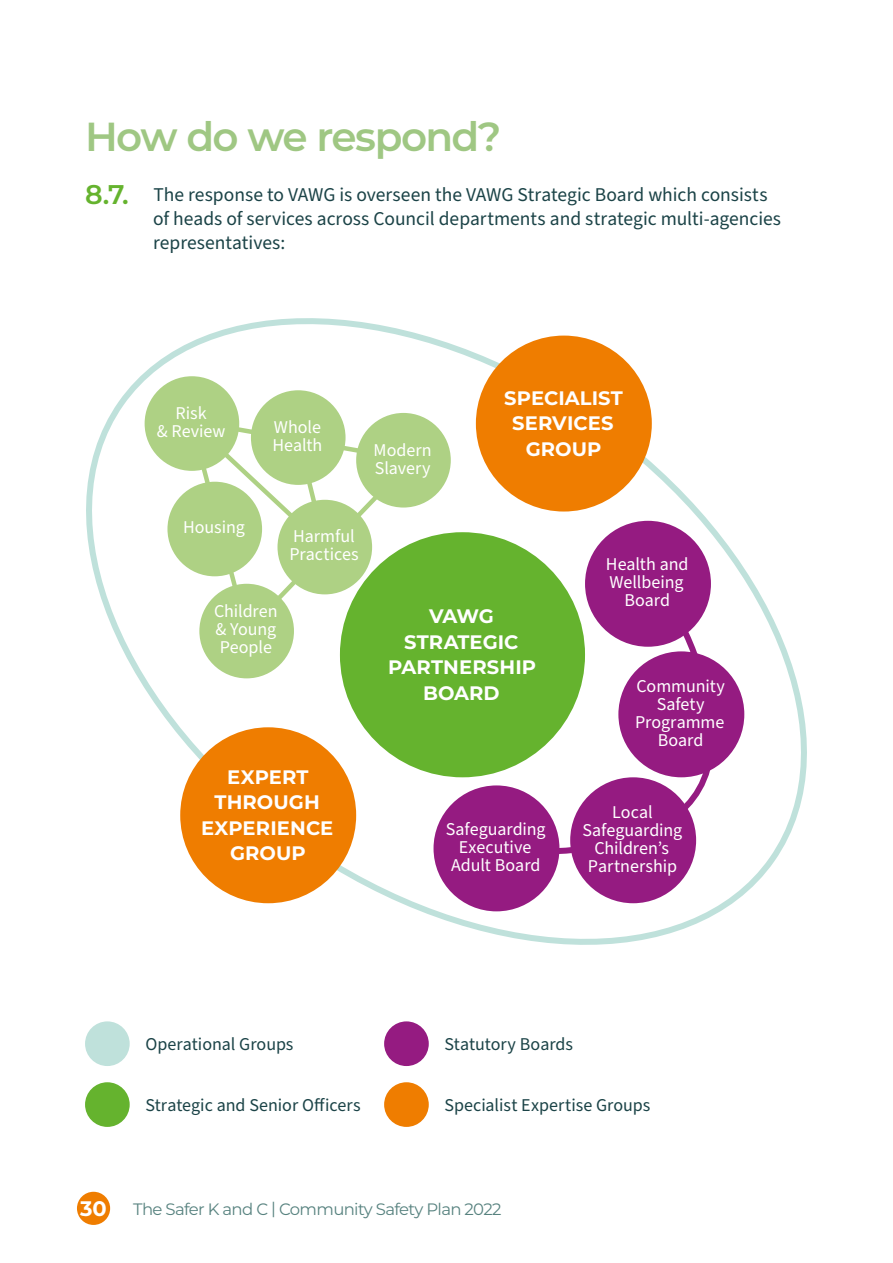
<style>
.page{position:relative;width:893px;height:1263px;background:#fff}
.page>*{position:absolute;margin:0;border:0;box-sizing:border-box;transform-origin:0 0}
.t1{font:600 40.5px "Montserrat";letter-spacing:-.04em;color:#9fc783}
.t2{font:700 21px "Montserrat";color:#fff}
.t3{font:19.5px/24px "Source Sans Pro";color:#1b4347}
.t4{font:700 19.5px/25.5px "Montserrat";letter-spacing:.005em;color:#fff;text-align:center}
.t5{font:18px/18px "Source Sans Pro";color:#fff;text-align:center}
.t6{font:18px "Source Sans Pro";color:#1b4347}
.t7{font:16.5px "Montserrat";letter-spacing:-.04em;color:#57827f}
.s1{font-family:"Montserrat";font-weight:600;font-size:27px;color:#65b32e}
</style>
<div class="page">
<svg style="left:86px;top:318px;width:721px;height:627px"></svg>
<div style="left:476px;top:336px;width:176px;height:175px;background:#ef7d00;border-radius:50%"></div>
<div style="left:180px;top:727px;width:176px;height:176px;background:#ef7d00;border-radius:50%"></div>
<div style="left:340px;top:532px;width:245px;height:245px;background:#65b32e;border-radius:50%"></div>
<div style="left:433px;top:785px;width:126px;height:126px;background:#951b81;border-radius:50%"></div>
<div style="left:570px;top:777px;width:126px;height:126px;background:#951b81;border-radius:50%"></div>
<div style="left:618px;top:651px;width:126px;height:126px;background:#951b81;border-radius:50%"></div>
<div style="left:585px;top:521px;width:126px;height:126px;background:#951b81;border-radius:50%"></div>
<svg style="left:186px;top:416px;width:232px;height:222px"></svg>
<div style="left:145px;top:376px;width:94px;height:95px;background:#aed184;border-radius:50%"></div>
<div style="left:167px;top:482px;width:95px;height:94px;background:#aed184;border-radius:50%"></div>
<div style="left:251px;top:390px;width:95px;height:95px;background:#aed184;border-radius:50%"></div>
<div style="left:356px;top:413px;width:95px;height:94px;background:#aed184;border-radius:50%"></div>
<div style="left:277px;top:500px;width:95px;height:94px;background:#aed184;border-radius:50%"></div>
<div style="left:199px;top:584px;width:95px;height:94px;background:#aed184;border-radius:50%"></div>
<div style="left:77px;top:1192px;width:33px;height:33px;background:#ef7d00;border-radius:50%"></div>
<div style="left:85px;top:1021px;width:45px;height:45px;background:#bfe1db;border-radius:50%"></div>
<div style="left:85px;top:1082px;width:45px;height:45px;background:#65b32e;border-radius:50%"></div>
<div style="left:384px;top:1021px;width:45px;height:45px;background:#951b81;border-radius:50%"></div>
<div style="left:384px;top:1082px;width:45px;height:45px;background:#ef7d00;border-radius:50%"></div>
<h1 class="t1" style="left:85px;top:108px;width:418px">How do we respond?</h1>
<p class="t3" style="left:153px;top:183px;width:629px;text-indent:-68px"><span class="s1">8.7.</span> The response to VAWG is overseen the VAWG Strategic Board which consists of heads of services across Council departments and strategic multi-agencies representatives:</p>
<p class="t5" style="left:157px;top:404px;width:70px">Risk<br>&amp; Review</p>
<p class="t5" style="left:272px;top:419px;width:51px;text-align:left">Whole<br>Health</p>
<p class="t5" style="left:374px;top:441px;width:60px;text-align:left">Modern<br>Slavery</p>
<p class="t4" style="left:504px;top:384px;width:120px">SPECIALIST<br>SERVICES<br>GROUP</p>
<p class="t5" style="left:183px;top:519px;width:63px">Housing</p>
<p class="t5" style="left:289px;top:528px;width:71px;text-align:left">Harmful<br>Practices</p>
<p class="t5" style="left:214px;top:603px;width:65px;text-align:justify">Children &amp; Young People</p>
<p class="t4" style="left:201px;top:763px;width:134px">EXPERT<br>THROUGH<br>EXPERIENCE<br>GROUP</p>
<p class="t4" style="left:388px;top:603px;width:149px">VAWG<br>STRATEGIC<br>PARTNERSHIP<br>BOARD</p>
<p class="t5" style="left:446px;top:820px;width:101px">Safeguarding<br>Executive<br>Adult Board</p>
<p class="t5" style="left:606px;top:556px;width:84px">Health and<br>Wellbeing<br>Board</p>
<p class="t5" style="left:635px;top:677px;width:91px">Community<br>Safety<br>Programme<br>Board</p>
<p class="t5" style="left:582px;top:803px;width:101px">Local<br>Safeguarding<br>Children’s<br>Partnership</p>
<p class="t6" style="left:145px;top:1031px;width:150px">Operational Groups</p>
<p class="t6" style="left:444px;top:1031px;width:130px">Statutory Boards</p>
<p class="t6" style="left:145px;top:1092px;width:217px">Strategic and Senior Oficers</p>
<p class="t6" style="left:444px;top:1092px;width:208px">Specialist Expertise Groups</p>
<p class="t2" style="left:80px;top:1193px;width:28px">30</p>
<p class="t7" style="left:133px;top:1198px;width:370px">The Safer K and C | Community Safety Plan 2022</p>
</div>
